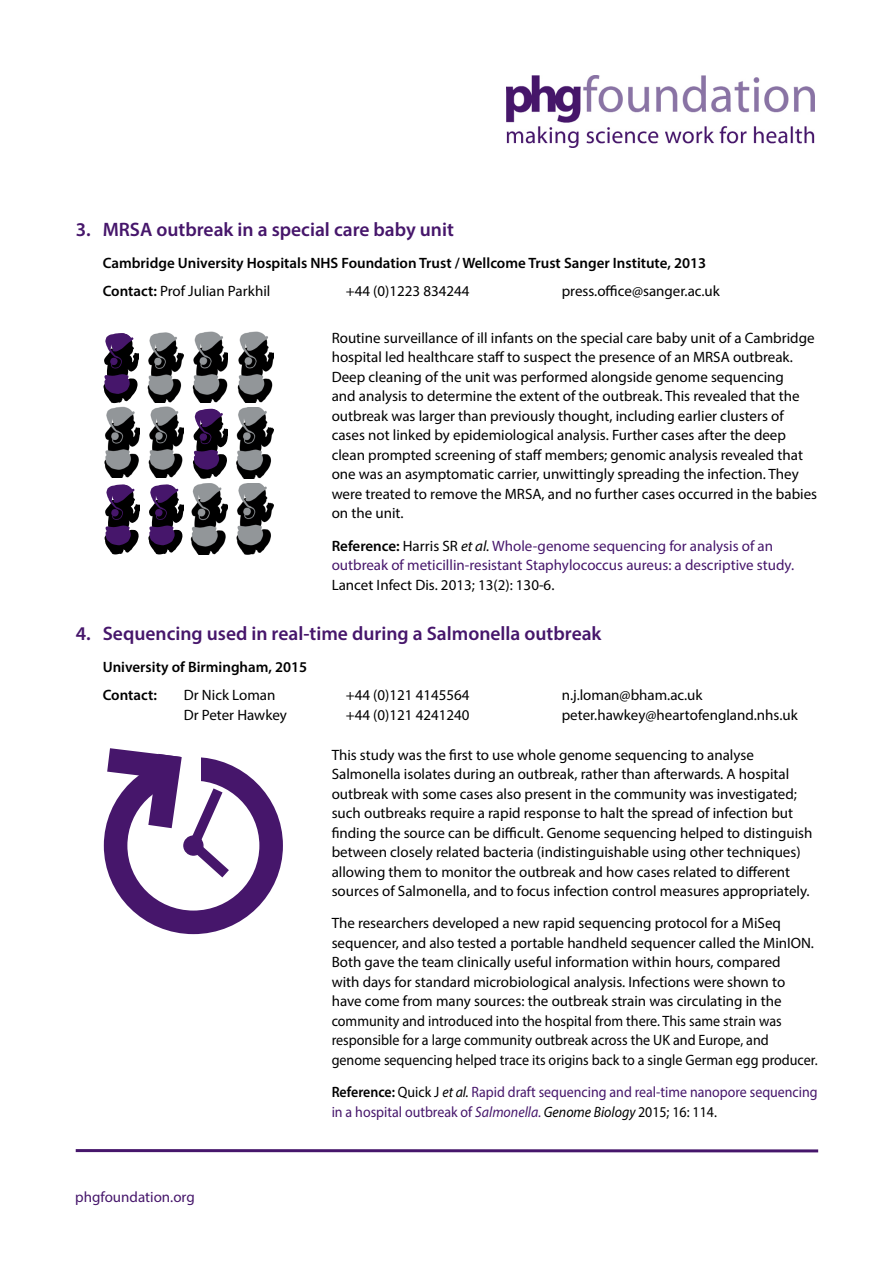
<style>
.page{position:relative;width:893px;height:1263px;background:#fff}
.page>*{position:absolute;margin:0;border:0;box-sizing:border-box;transform-origin:0 0}
.t1{font:600 19.5px "Myriad Pro";color:#46166b}
.t2{font:15px/19.5px "Myriad Pro";color:#000}
.t3{font:15px/19.5px "Myriad Pro";color:#46166b}
.t4{font:600 15px/28px "Myriad Pro";color:#000}
.t5{font:15px/19.5px "Myriad Pro";color:#46166b;scale:.93 1}
.s1{font-weight:400}
.s2{font-weight:600;color:#000}
.s3{color:#000}
.s4{font-style:italic;color:#000}
.s5{font-style:italic}
</style>
<div class="page">
<hr style="left:76px;top:1149px;width:742px;height:3px;background:#46166b">
<img style="left:507px;top:75px;width:307px;height:73px">
<svg style="left:103px;top:333px;width:35px;height:70px"></svg>
<img style="left:147px;top:332px;width:36px;height:71px">
<img style="left:192px;top:332px;width:36px;height:71px">
<img style="left:148px;top:407px;width:35px;height:71px">
<img style="left:104px;top:407px;width:36px;height:71px">
<img style="left:190px;top:484px;width:38px;height:70px">
<img style="left:236px;top:484px;width:37px;height:70px">
<img style="left:237px;top:332px;width:36px;height:71px">
<img style="left:236px;top:408px;width:37px;height:71px">
<svg style="left:193px;top:409px;width:35px;height:70px"></svg>
<svg style="left:104px;top:484px;width:36px;height:70px"></svg>
<svg style="left:148px;top:484px;width:35px;height:70px"></svg>
<div style="left:104px;top:757px;width:179px;height:177px;border:24px solid #46166b;border-radius:50%"></div>
<svg style="left:103px;top:748px;width:136px;height:140px"></svg>
<h1 class="t1" style="left:76px;top:217px;width:380px">3. MRSA outbreak in a special care baby unit</h1>
<p class="t4" style="left:103px;top:249px;width:605px">Cambridge University Hospitals NHS Foundation Trust / Wellcome Trust Sanger Institute, 2013<br>Contact: <span class="s1">Prof Julian Parkhil</span></p>
<p class="t2" style="left:346px;top:281px;width:125px">+44 (0)1223 834244</p>
<p class="t2" style="left:562px;top:281px;width:160px">press.office@sanger.ac.uk</p>
<p class="t2" style="left:332px;top:328px;width:487px">Routine surveillance of ill infants on the special care baby unit of a Cambridge hospital led healthcare staff to suspect the presence of an MRSA outbreak.<br>Deep cleaning of the unit was performed alongside genome sequencing<br>and analysis to determine the extent of the outbreak. This revealed that the outbreak was larger than previously thought, including earlier clusters of cases not linked by epidemiological analysis. Further cases after the deep clean prompted screening of staff members; genomic analysis revealed that one was an asymptomatic carrier, unwittingly spreading the infection. They were treated to remove the MRSA, and no further cases occurred in the babies on the unit.</p>
<p class="t3" style="left:332px;top:536px;width:464px"><span class="s2">Reference:</span> <span class="s3">Harris SR</span> <span class="s4">et al.</span> Whole-genome sequencing for analysis of an outbreak of meticillin-resistant Staphylococcus aureus: a descriptive study.</p>
<p class="t2" style="left:332px;top:575px;width:224px">Lancet Infect Dis. 2013; 13(2): 130-6.</p>
<h1 class="t1" style="left:76px;top:621px;width:527px">4. Sequencing used in real-time during a Salmonella outbreak</h1>
<p class="t4" style="left:103px;top:653px;width:206px">University of Birmingham, 2015<br>Contact:</p>
<p class="t2" style="left:184px;top:685px;width:93px">Dr Nick Loman</p>
<p class="t2" style="left:346px;top:685px;width:125px">+44 (0)121 4145564</p>
<p class="t2" style="left:562px;top:685px;width:142px">n.j.loman@bham.ac.uk</p>
<p class="t2" style="left:184px;top:705px;width:105px">Dr Peter Hawkey</p>
<p class="t2" style="left:346px;top:705px;width:125px">+44 (0)121 4241240</p>
<p class="t2" style="left:562px;top:705px;width:237px">peter.hawkey@heartofengland.nhs.uk</p>
<p class="t3" style="left:75px;top:1187px;width:121px">phgfoundation.org</p>
<p class="t2" style="left:332px;top:745px;width:482px">This study was the first to use whole genome sequencing to analyse Salmonella isolates during an outbreak, rather than afterwards. A hospital outbreak with some cases also present in the community was investigated; such outbreaks require a rapid response to halt the spread of infection but finding the source can be difficult. Genome sequencing helped to distinguish between closely related bacteria (indistinguishable using other techniques) allowing them to monitor the outbreak and how cases related to different sources of Salmonella, and to focus infection control measures appropriately.</p>
<p class="t2" style="left:332px;top:913px;width:488px">The researchers developed a new rapid sequencing protocol for a MiSeq sequencer, and also tested a portable handheld sequencer called the MinION.<br>Both gave the team clinically useful information within hours, compared<br>with days for standard microbiological analysis. Infections were shown to have come from many sources: the outbreak strain was circulating in the community and introduced into the hospital from there. This same strain was responsible for a large community outbreak across the UK and Europe, and genome sequencing helped trace its origins back to a single German egg producer.</p>
<p class="t5" style="left:332px;top:1082px;width:524px"><span class="s2">Reference:</span> <span class="s3">Quick J</span> <span class="s4">et al.</span> Rapid draft sequencing and real-time nanopore sequencing in a hospital outbreak of <span class="s5">Salmonella.</span> <span class="s4">Genome Biology</span> <span class="s3">2015; 16: 114.</span></p>
</div>
